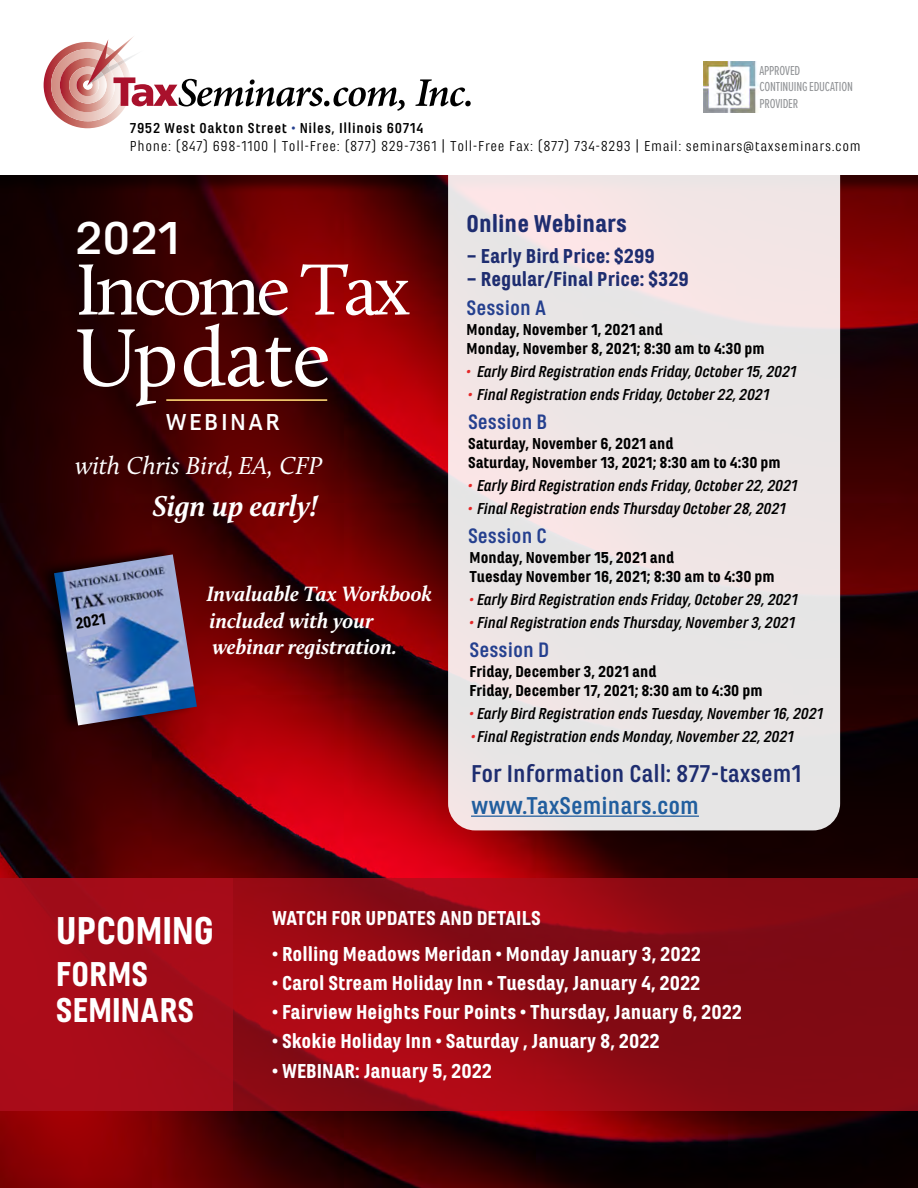
<style>
.page{position:relative;width:918px;height:1188px;background:#fff}
.page>*{position:absolute;margin:0;border:0;box-sizing:border-box;transform-origin:0 0}
.t1{font:84.6px "Calluna";letter-spacing:-.01em;color:#fff}
.t2{font:74.85px "Calluna";letter-spacing:-.06em;color:#fff}
.t3{font:700 48.15px "Marianina X Wd FY";color:#fff}
.t4{font:900 40.5px "Marianina Wd FY";letter-spacing:-.01em;color:#fff}
.t5{font:900 36px/36px "Marianina Wd FY";letter-spacing:-.005em;color:#fff}
.t6{font:italic 700 29.7px "Calluna";color:#fff}
.t7{font:700 25.35px "Marianina Wd FY";color:#1e2d70}
.t8{font:italic 25.35px "Calluna";color:#fff}
.t9{font:700 25.35px "Marianina Wd FY";color:#215e9e}
.t10{font:900 25.35px "Marianina Wd FY";color:#1e2d70}
.t11{font:700 24px "Marianina X Wd FY";letter-spacing:.1em;color:#fff}
.t12{font:700 21.75px "Marianina Wd FY";color:#25408f}
.t13{font:italic 700 21.45px/26.4px "Calluna";color:#fff}
.t14{font:900 21px "Marianina Wd FY";color:#fff}
.t15{font:900 21px "Marianina Wd FY";color:#1e2d70}
.t16{font:italic 700 16.5px "Marianina Wd FY";letter-spacing:-.01em;color:#000}
.t17{font:900 16.5px/19.5px "Marianina Wd FY";color:#000}
.t18{font:15px/18px "Marianina Wd FY";letter-spacing:.04em;color:#000}
.t19{font:13.5px/16.5px "Proxima Nova Ex Cn";letter-spacing:-.015em;color:#919396}
.s1{font-weight:700}
.s2{font-weight:700;color:#25408f}
.s3{color:#e52728}
</style>
<div class="page">
<img style="left:0;top:193px;width:918px;height:995px">
<div style="left:0;top:0;width:918px;height:193px;background:#000;opacity:.5"></div>
<div style="left:0;top:0;width:918px;height:175px;background:#fff"></div>
<svg style="left:448px;top:175px;width:392px;height:655px;background:#ebe4e4"></svg>
<hr style="left:471px;top:816px;width:228px;height:1px;background:#215e9e">
<svg style="left:44px;top:36px;width:361px;height:92px"></svg>
<svg style="left:415px;top:79px;width:56px;height:27px"></svg>
<hr style="left:166px;top:399px;width:161px;height:2px;background:#ffd976">
<svg style="left:232px;top:878px;width:686px;height:233px;background:#8f0a14"></svg>
<div style="left:0;top:878px;width:232px;height:233px;background:#ab0e1b"></div>
<img style="left:703px;top:61px;width:56px;height:52px">
<div style="left:37px;top:544px;width:160px;height:188px;background:#000;opacity:.75"></div>
<img style="left:54px;top:554px;width:143px;height:171px">
<svg style="left:74px;top:611px;width:39px;height:27px"></svg>
<p class="t19" style="left:759px;top:61px;width:95px">APPROVED<br>CONTINUING EDUCATION<br>PROVIDER</p>
<p class="t18" style="left:130px;top:119px;width:732px"><span class="s1">7952 West Oakton Street</span> <span class="s2">•</span> <span class="s1">Niles, Illinois 60714<br></span>Phone: (847) 698-1100 | Toll-Free: (877) 829-7361 | Toll-Free Fax: (877) 734-8293 | Email: seminars@taxseminars.com</p>
<h3 class="t3" style="left:75px;top:212px;width:106px">2021</h3>
<h2 class="t2" style="left:75px;top:244px;width:337px">Income Tax</h2>
<h1 class="t1" style="left:75px;top:306px;width:257px">Update</h1>
<h3 class="t11" style="left:166px;top:409px;width:115px">WEBINAR</h3>
<h3 class="t8" style="left:75px;top:450px;width:248px">with Chris Bird, EA, CFP</h3>
<p class="t17" style="left:74px;top:614px;width:32px;rotate:-9deg">2021</p>
<h3 class="t6" style="left:152px;top:487px;width:167px">Sign up early!</h3>
<h3 class="t13" style="left:206px;top:580px;width:227px">Invaluable Tax Workbook included with your webinar registration.</h3>
<h3 class="t10" style="left:467px;top:210px;width:162px">Online Webinars</h3>
<p class="t15" style="left:467px;top:244px;width:190px">– Early Bird Price: $299</p>
<p class="t15" style="left:467px;top:268px;width:224px">– Regular/Final Price: $329</p>
<h3 class="t12" style="left:467px;top:296px;width:81px">Session A</h3>
<p class="t17" style="left:467px;top:320px;width:300px">Monday, November 1, 2021 and<br>Monday, November 8, 2021; 8:30 am to 4:30 pm</p>
<p class="t16" style="left:467px;top:363px;width:332px"><span class="s3">•</span> Early Bird Registration ends Friday, October 15, 2021</p>
<p class="t16" style="left:468px;top:386px;width:303px"><span class="s3">•</span> Final Registration ends Friday, October 22, 2021</p>
<h3 class="t12" style="left:468px;top:410px;width:81px">Session B</h3>
<p class="t17" style="left:468px;top:434px;width:314px">Saturday, November 6, 2021 and<br>Saturday, November 13, 2021; 8:30 am to 4:30 pm</p>
<p class="t16" style="left:468px;top:477px;width:331px"><span class="s3">•</span> Early Bird Registration ends Friday, October 22, 2021</p>
<p class="t16" style="left:468px;top:500px;width:320px"><span class="s3">•</span> Final Registration ends Thursday October 28, 2021</p>
<h3 class="t12" style="left:468px;top:524px;width:80px">Session C</h3>
<p class="t17" style="left:470px;top:548px;width:307px">Monday, November 15, 2021 and<br>Tuesday November 16, 2021; 8:30 am to 4:30 pm</p>
<p class="t16" style="left:470px;top:591px;width:330px"><span class="s3">•</span> Early Bird Registration ends Friday, October 29, 2021</p>
<p class="t16" style="left:470px;top:614px;width:327px"><span class="s3">•</span> Final Registration ends Thursday, November 3, 2021</p>
<h3 class="t12" style="left:470px;top:638px;width:81px">Session D</h3>
<p class="t17" style="left:470px;top:662px;width:295px">Friday, December 3, 2021 and<br>Friday, December 17, 2021; 8:30 am to 4:30 pm</p>
<p class="t16" style="left:470px;top:705px;width:355px"><span class="s3">•</span> Early Bird Registration ends Tuesday, November 16, 2021</p>
<p class="t16" style="left:471px;top:728px;width:325px"><span class="s3">•</span>Final Registration ends Monday, November 22, 2021</p>
<h3 class="t7" style="left:471px;top:760px;width:332px">For Information Call: 877-taxsem1</h3>
<h3 class="t9" style="left:471px;top:791px;width:229px">www.TaxSeminars.com</h3>
<h3 class="t4" style="left:56px;top:908px;width:160px">UPCOMING</h3>
<h3 class="t5" style="left:56px;top:957px;width:140px">FORMS<br>SEMINARS</h3>
<p class="t14" style="left:272px;top:906px;width:270px">WATCH FOR UPDATES AND DETAILS</p>
<p class="t14" style="left:272px;top:942px;width:430px">• Rolling Meadows Meridan • Monday January 3, 2022</p>
<p class="t14" style="left:272px;top:971px;width:430px">• Carol Stream Holiday Inn • Tuesday, January 4, 2022</p>
<p class="t14" style="left:272px;top:1001px;width:471px">• Fairview Heights Four Points • Thursday, January 6, 2022</p>
<p class="t14" style="left:272px;top:1030px;width:389px">• Skokie Holiday Inn • Saturday , January 8, 2022</p>
<p class="t14" style="left:272px;top:1059px;width:222px">• WEBINAR: January 5, 2022</p>
</div>
